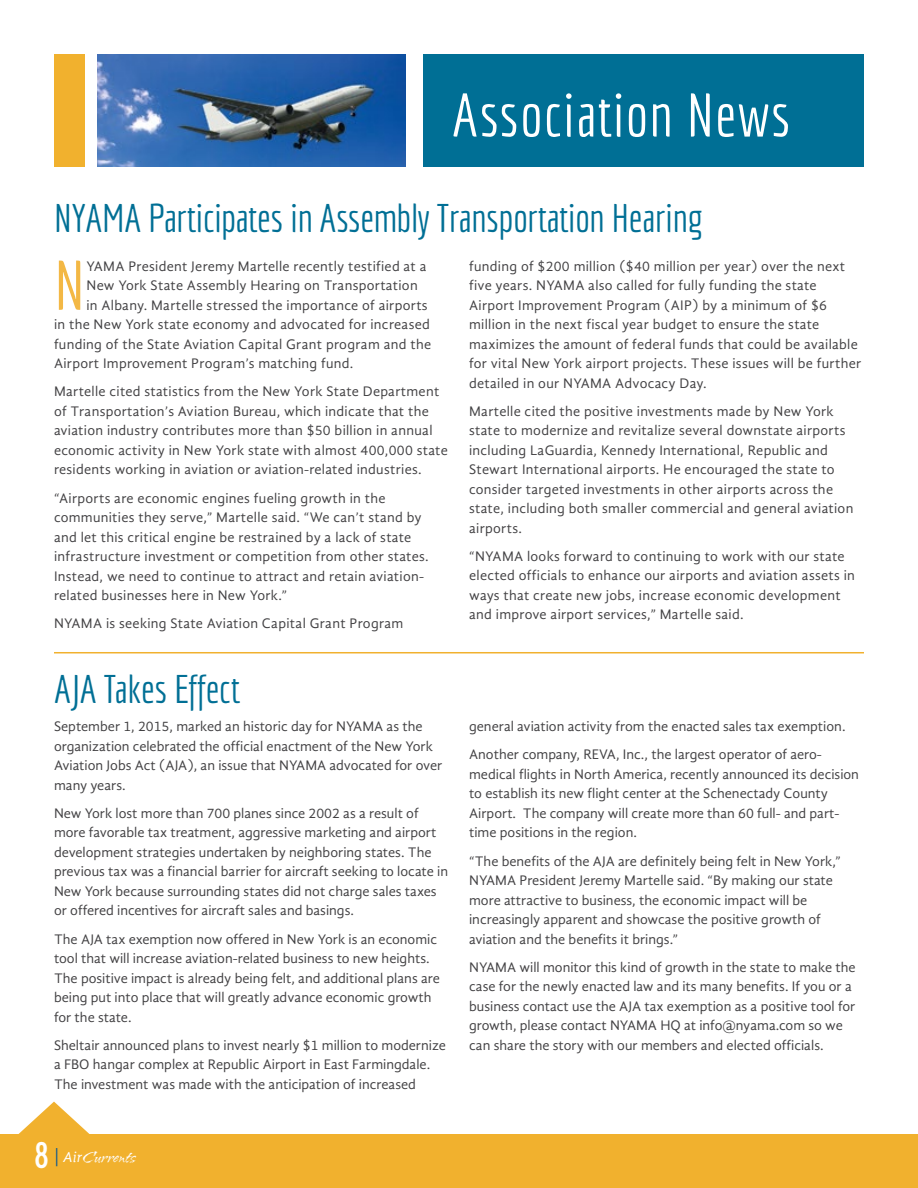
<style>
.page{position:relative;width:918px;height:1188px;background:#fff}
.page>*{position:absolute;margin:0;border:0;box-sizing:border-box;transform-origin:0 0}
.t1{font:68.4px "Economica";color:#f3b845}
.t2{font:60px "Economica";letter-spacing:.02em;color:#fff}
.t3{font:39px "Economica";letter-spacing:-.01em;color:#006f95}
.t4{font:18px "Arid ITCTT";color:#fff}
.t5{font:14.25px/19.5px "Gandhi Sans";letter-spacing:.02em;color:#414042}
.t6{font:14.25px/19.5px "Gandhi Sans";color:#414042}
.s1{font-family:"Economica";font-weight:700;font-size:36px}
.s2{font-family:"Gandhi Sans";color:#005295}
.s3{font-family:"Gandhi Sans";font-style:italic;font-size:15px}
</style>
<div class="page">
<img style="left:98px;top:54px;width:308px;height:113px">
<div style="left:423px;top:54px;width:441px;height:113px;background:#006f95"></div>
<div style="left:54px;top:54px;width:30px;height:113px;background:#f1b12e"></div>
<hr style="left:54px;top:652px;width:810px;height:1px;background:#f1b12e">
<div style="left:0;top:1134px;width:918px;height:54px;background:#f1b12e"></div>
<svg style="left:18px;top:1102px;width:72px;height:32px"></svg>
<h2 class="t2" style="left:452px;top:81px;width:340px">Association News</h2>
<h3 class="t3" style="left:54px;top:196px;width:651px">NYAMA Participates in Assembly Transportation Hearing</h3>
<h1 class="t1" style="left:54px;top:246px;width:33px">N</h1>
<p class="t5" style="left:86px;top:256px;width:342px">YAMA President Jeremy Martelle recently testified at a</p>
<p class="t5" style="left:86px;top:276px;width:333px">New York State Assembly Hearing on Transportation</p>
<p class="t5" style="left:86px;top:295px;width:343px">in Albany. Martelle stressed the importance of airports</p>
<p class="t5" style="left:54px;top:315px;width:377px">in the New York state economy and advocated for increased</p>
<p class="t5" style="left:54px;top:334px;width:379px">funding of the State Aviation Capital Grant program and the</p>
<p class="t5" style="left:54px;top:354px;width:301px">Airport Improvement Program’s matching fund.</p>
<p class="t5" style="left:54px;top:382px;width:395px">Martelle cited statistics from the New York State Department of Transportation’s Aviation Bureau, which indicate that the aviation industry contributes more than $50 billion in annual economic activity in New York state with almost 400,000 state residents working in aviation or aviation-related industries.</p>
<p class="t5" style="left:54px;top:488px;width:376px">“Airports are economic engines fueling growth in the communities they serve,” Martelle said. “We can’t stand by and let this critical engine be restrained by a lack of state infrastructure investment or competition from other states.<br>Instead, we need to continue to attract and retain aviation&shy;related businesses here in New York.”</p>
<p class="t5" style="left:54px;top:614px;width:351px">NYAMA is seeking State Aviation Capital Grant Program</p>
<h3 class="t3" style="left:54px;top:666px;width:188px">AJA Takes Effect</h3>
<p class="t6" style="left:54px;top:717px;width:390px">September 1, 2015, marked an historic day for NYAMA as the organization celebrated the official enactment of the New York Aviation Jobs Act (AJA), an issue that NYAMA advocated for over many years.</p>
<p class="t6" style="left:54px;top:803px;width:396px">New York lost more than 700 planes since 2002 as a result of more favorable tax treatment, aggressive marketing and airport development strategies undertaken by neighboring states. The previous tax was a financial barrier for aircraft seeking to locate in New York because surrounding states did not charge sales taxes or offered incentives for aircraft sales and basings.</p>
<p class="t6" style="left:54px;top:929px;width:387px">The AJA tax exemption now offered in New York is an economic tool that will increase aviation-related business to new heights.<br>The positive impact is already being felt, and additional plans are being put into place that will greatly advance economic growth for the state.</p>
<p class="t6" style="left:54px;top:1035px;width:393px">Sheltair announced plans to invest nearly $1 million to modernize a FBO hangar complex at Republic Airport in East Farmingdale.<br>The investment was made with the anticipation of increased</p>
<p class="t4" style="left:34px;top:1147px;width:103px"><span class="s1">8</span> <span class="s2">|</span> <span class="s3">Air</span>Currents</p>
<p class="t5" style="left:469px;top:256px;width:394px">funding of $200 million ($40 million per year) over the next five years. NYAMA also called for fully funding the state Airport Improvement Program (AIP) by a minimum of $6 million in the next fiscal year budget to ensure the state maximizes the amount of federal funds that could be available for vital New York airport projects. These issues will be further detailed in our NYAMA Advocacy Day.</p>
<p class="t5" style="left:469px;top:401px;width:386px">Martelle cited the positive investments made by New York state to modernize and revitalize several downstate airports including LaGuardia, Kennedy International, Republic and Stewart International airports. He encouraged the state to consider targeted investments in other airports across the state, including both smaller commercial and general aviation airports.</p>
<p class="t5" style="left:469px;top:546px;width:387px">“NYAMA looks forward to continuing to work with our state elected officials to enhance our airports and aviation assets in ways that create new jobs, increase economic development and improve airport services,” Martelle said.</p>
<p class="t6" style="left:469px;top:712px;width:378px;line-height:28.2px">general aviation activity from the enacted sales tax exemption.<br>Another company, REVA, Inc., the largest operator of aero-</p>
<p class="t6" style="left:469px;top:764px;width:391px">medical flights in North America, recently announced its decision to establish its new flight center at the Schenectady County Airport. The company will create more than 60 full- and part&shy;time positions in the region.</p>
<p class="t6" style="left:469px;top:851px;width:373px">“The benefits of the AJA are definitely being felt in New York,” NYAMA President Jeremy Martelle said. “By making our state more attractive to business, the economic impact will be increasingly apparent and showcase the positive growth of aviation and the benefits it brings.”</p>
<p class="t6" style="left:469px;top:957px;width:388px">NYAMA will monitor this kind of growth in the state to make the case for the newly enacted law and its many benefits. If you or a business contact use the AJA tax exemption as a positive tool for growth, please contact NYAMA HQ at info@nyama.com so we can share the story with our members and elected officials.</p>
</div>
